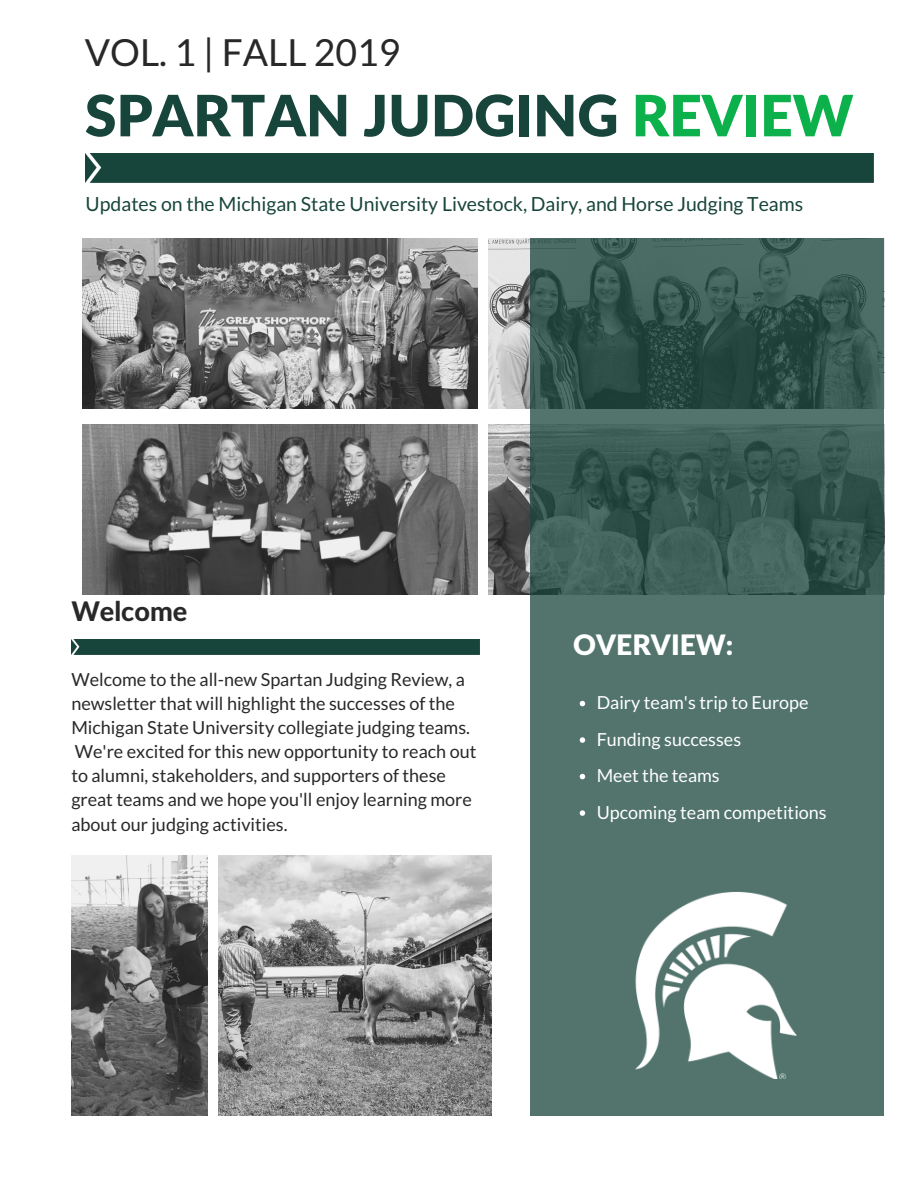
<style>
.page{position:relative;width:918px;height:1188px;background:#fff}
.page>*{position:absolute;margin:0;border:0;box-sizing:border-box;transform-origin:0 0}
.t1{font:900 57px "Lato Latin";color:#18453b}
.t2{font:37.35px "Lato";color:#282828}
.t3{font:900 28.2px "Lato Latin";color:#fff}
.t4{font:800 27px "Lato Latin";color:#282828}
.t5{font:19.5px "Lato";color:#18453b}
.t6{font:18px/24.2px "Lato";color:#282828}
.t7{font:18px/36.5px "Lato";color:#fff}
.s1{color:#0db14b}
</style>
<div class="page">
<img style="left:82px;top:424px;width:395px;height:170px">
<img style="left:488px;top:424px;width:43px;height:170px">
<img style="left:82px;top:238px;width:395px;height:170px">
<img style="left:488px;top:238px;width:43px;height:170px">
<svg style="left:531px;top:238px;width:353px;height:878px;background:#466860"></svg>
<svg style="left:580px;top:701px;width:5px;height:5px"></svg>
<svg style="left:580px;top:737px;width:5px;height:6px"></svg>
<svg style="left:580px;top:774px;width:5px;height:5px"></svg>
<svg style="left:580px;top:810px;width:5px;height:6px"></svg>
<div style="left:86px;top:154px;width:787px;height:28px;background:#18453b"></div>
<img style="left:72px;top:856px;width:136px;height:259px">
<img style="left:219px;top:856px;width:272px;height:259px">
<div style="left:72px;top:639px;width:408px;height:15px;background:#18453b"></div>
<img style="left:624px;top:892px;width:187px;height:187px">
<h2 class="t2" style="left:85px;top:29px;width:317px">VOL. 1 | FALL 2019</h2>
<h1 class="t1" style="left:85px;top:80px;width:770px">SPARTAN JUDGING <span class="s1">REVIEW</span></h1>
<p class="t5" style="left:86px;top:191px;width:719px">Updates on the Michigan State University Livestock, Dairy, and Horse Judging Teams</p>
<h3 class="t4" style="left:71px;top:594px;width:117px">Welcome</h3>
<p class="t6" style="left:71px;top:667px;width:407px">Welcome to the all-new Spartan Judging Review, a newsletter that will highlight the successes of the Michigan State University collegiate judging teams.<br>We're excited for this new opportunity to reach out to alumni, stakeholders, and supporters of these great teams and we hope you'll enjoy learning more about our judging activities.</p>
<h3 class="t3" style="left:573px;top:627px;width:162px">OVERVIEW:</h3>
<p class="t7" style="left:597px;top:684px;width:232px">Dairy team's trip to Europe<br>Funding successes<br>Meet the teams<br>Upcoming team competitions</p>
</div>
